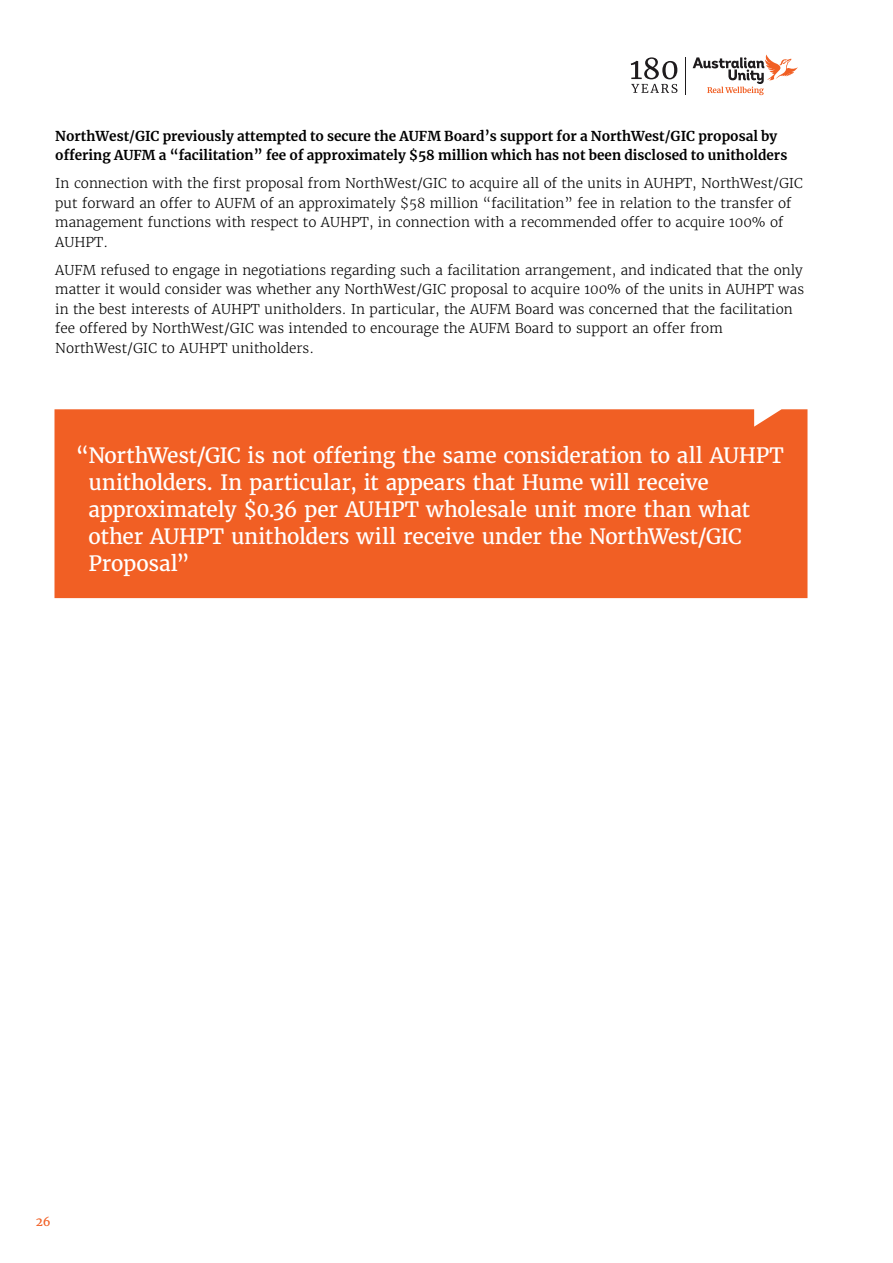
<style>
.page{position:relative;width:893px;height:1263px;background:#fff}
.page>*{position:absolute;margin:0;border:0;box-sizing:border-box;transform-origin:0 0}
.t1{font:21px/27px "Merriweather";letter-spacing:-.015em;color:#fff}
.t2{font:300 13.5px/19.5px "Merriweather";color:#000}
.t3{font:700 13.5px/19.5px "Merriweather";color:#000}
.t4{font:12px "Merriweather";color:#f15f24}
</style>
<div class="page">
<hr style="left:685px;top:57px;width:1px;height:38px;background:#1e1b1d">
<svg style="left:631px;top:57px;width:46px;height:36px"></svg>
<svg style="left:693px;top:55px;width:105px;height:40px"></svg>
<div style="left:54px;top:409px;width:753px;height:189px;background:#f15f24"></div>
<p class="t3" style="left:55px;top:126px;width:733px">NorthWest/GIC previously attempted to secure the AUFM Board’s support for a NorthWest/GIC proposal by offering AUFM a “facilitation” fee of approximately $58 million which has not been disclosed to unitholders</p>
<p class="t2" style="left:55px;top:174px;width:749px">In connection with the first proposal from NorthWest/GIC to acquire all of the units in AUHPT, NorthWest/GIC put forward an offer to AUFM of an approximately $58 million “facilitation” fee in relation to the transfer of management functions with respect to AUHPT, in connection with a recommended offer to acquire 100% of AUHPT.</p>
<p class="t2" style="left:55px;top:260px;width:750px">AUFM refused to engage in negotiations regarding such a facilitation arrangement, and indicated that the only matter it would consider was whether any NorthWest/GIC proposal to acquire 100% of the units in AUHPT was in the best interests of AUHPT unitholders. In particular, the AUFM Board was concerned that the facilitation fee offered by NorthWest/GIC was intended to encourage the AUFM Board to support an offer from NorthWest/GIC to AUHPT unitholders.</p>
<p class="t1" style="left:89px;top:442px;width:697px;text-indent:-13px">“NorthWest/GIC is not offering the same consideration to all AUHPT unitholders. In particular, it appears that Hume will receive approximately $0.36 per AUHPT wholesale unit more than what other AUHPT unitholders will receive under the NorthWest/GIC Proposal”</p>
<p class="t4" style="left:36px;top:1214px;width:16px">26</p>
</div>
